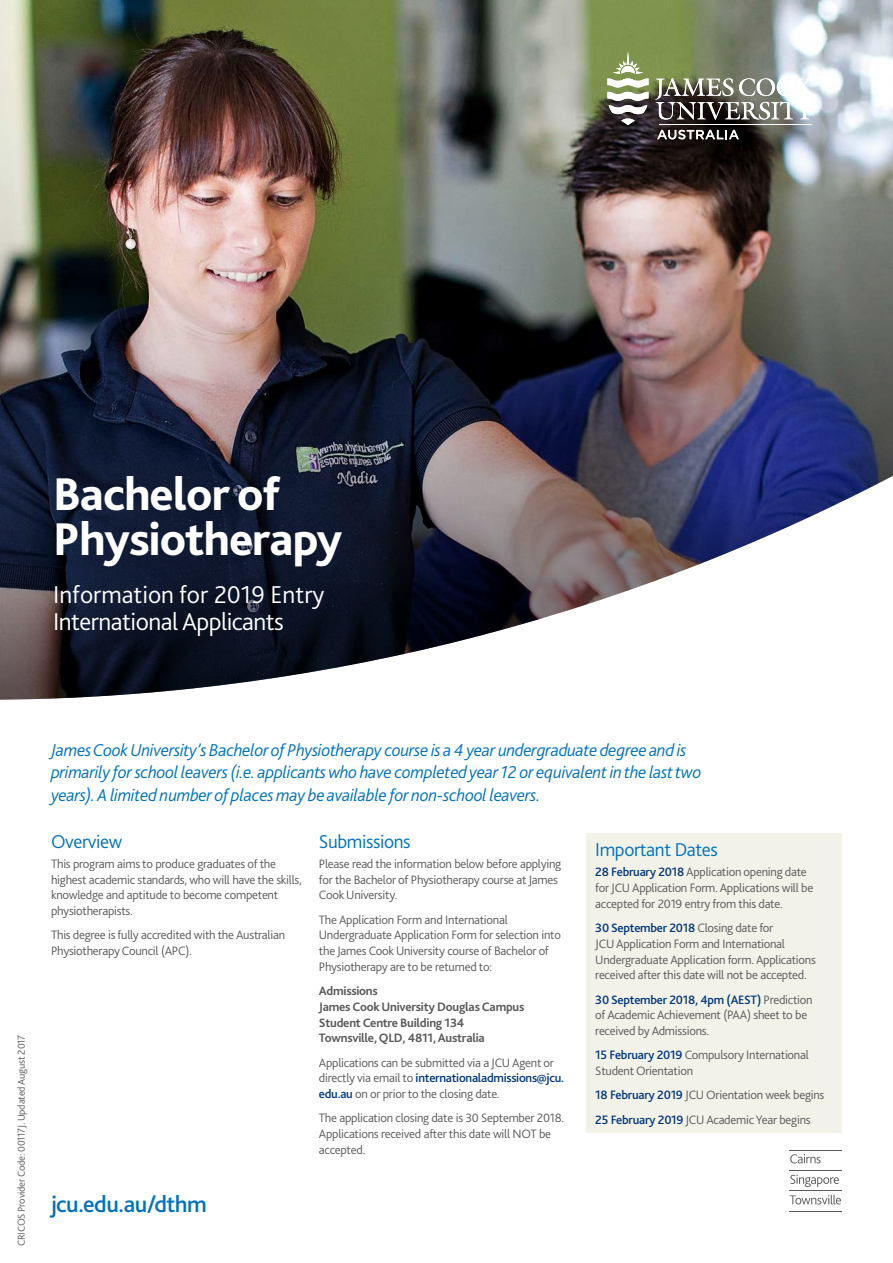
<style>
.page{position:relative;width:893px;height:1263px;background:#fff}
.page>*{position:absolute;margin:0;border:0;box-sizing:border-box;transform-origin:0 0}
.t1{font:800 48px/45px "Bliss 2";letter-spacing:-.02em;color:#fff}
.t2{font:300 25.5px/27px "Bliss 2";letter-spacing:-.02em;color:#fff}
.t3{font:500 24px "Bliss 2";letter-spacing:-.025em;color:#0072bc}
.t4{font:300 19.5px "Bliss 2";letter-spacing:-.02em;color:#0072bc}
.t5{font:italic 300 18px/22.5px "Bliss 2";letter-spacing:-.02em;color:#0072bc}
.t6{font:300 12.75px/15.8px "Bliss 2";letter-spacing:-.02em;color:#58595b}
.t7{font:700 12.75px/15.8px "Bliss 2";letter-spacing:-.02em;color:#58595b}
.t8{font:300 10.5px "Bliss 2";letter-spacing:-.02em;color:#58595b}
.s1{font-weight:500;color:#00377b}
</style>
<div class="page">
<img style="left:0;top:0;width:893px;height:700px">
<svg style="left:790px;top:1195px;width:51px;height:9px"></svg>
<svg style="left:790px;top:1174px;width:49px;height:13px"></svg>
<svg style="left:790px;top:1154px;width:31px;height:9px"></svg>
<hr style="left:789px;top:1150px;width:53px;height:1px;background:#58595b">
<hr style="left:789px;top:1211px;width:53px;height:1px;background:#58595b">
<hr style="left:789px;top:1170px;width:53px;height:1px;background:#58595b">
<hr style="left:789px;top:1190px;width:53px;height:1px;background:#58595b">
<div style="left:587px;top:833px;width:255px;height:299px;background:#f3f2e8"></div>
<img style="left:655px;top:78px;width:159px;height:42px">
<hr style="left:659px;top:124px;width:152px;height:1px;background:#fff">
<svg style="left:657px;top:130px;width:82px;height:9px"></svg>
<svg style="left:607px;top:51px;width:41px;height:74px"></svg>
<h1 class="t1" style="left:53px;top:471px;width:291px">Bachelor of<br>Physiotherapy</h1>
<h2 class="t2" style="left:53px;top:581px;width:273px">Information for 2019 Entry<br>International Applicants</h2>
<p class="t8" style="left:15px;top:1246px;width:213px;rotate:-90deg">CRICOS Provider Code: 00117J. Updated August 2017</p>
<p class="t5" style="left:51px;top:738px;width:652px">James Cook University’s Bachelor of Physiotherapy course is a 4 year undergraduate degree and is primarily for school leavers (i.e. applicants who have completed year 12 or equivalent in the last two years). A limited number of places may be available for non-school leavers.</p>
<h3 class="t4" style="left:595px;top:838px;width:124px">Important Dates</h3>
<p class="t6" style="left:595px;top:864px;width:219px"><span class="s1">28 February 2018</span> Application opening date for JCU Application Form. Applications will be accepted for 2019 entry from this date.</p>
<p class="t6" style="left:595px;top:920px;width:222px"><span class="s1">30 September 2018</span> Closing date for<br>JCU Application Form and International Undergraduate Application form. Applications received after this date will not be accepted.</p>
<p class="t6" style="left:595px;top:991px;width:219px"><span class="s1">30 September 2018, 4pm (AEST)</span> Prediction of Academic Achievement (PAA) sheet to be received by Admissions.</p>
<p class="t6" style="left:595px;top:1047px;width:215px"><span class="s1">15 February 2019</span> Compulsory International<br>Student Orientation</p>
<p class="t6" style="left:595px;top:1083px;width:231px;line-height:24.3px"><span class="s1">18 February 2019</span> JCU Orientation week begins<br><span class="s1">25 February 2019</span> JCU Academic Year begins</p>
<h3 class="t4" style="left:319px;top:829px;width:93px">Submissions</h3>
<p class="t6" style="left:319px;top:856px;width:244px">Please read the information below before applying for the Bachelor of Physiotherapy course at James<br>Cook University.</p>
<p class="t6" style="left:319px;top:911px;width:244px">The Application Form and International Undergraduate Application Form for selection into the James Cook University course of Bachelor of Physiotherapy are to be returned to:</p>
<p class="t7" style="left:319px;top:983px;width:207px">Admissions<br>James Cook University Douglas Campus<br>Student Centre Building 134<br>Townsville, QLD, 4811, Australia</p>
<p class="t6" style="left:319px;top:1054px;width:247px">Applications can be submitted via a JCU Agent or directly via email to <span class="s1">internationaladmissions@jcu. edu.au</span> on or prior to the closing date.</p>
<p class="t6" style="left:319px;top:1110px;width:247px">The application closing date is 30 September 2018.<br>Applications received after this date will NOT be accepted.</p>
<h3 class="t4" style="left:51px;top:829px;width:73px">Overview</h3>
<p class="t6" style="left:51px;top:856px;width:252px">This program aims to produce graduates of the highest academic standards, who will have the skills, knowledge and aptitude to become competent physiotherapists.</p>
<p class="t6" style="left:51px;top:927px;width:236px">This degree is fully accredited with the Australian<br>Physiotherapy Council (APC).</p>
<h3 class="t3" style="left:51px;top:1189px;width:157px">jcu.edu.au/dthm</h3>
</div>
